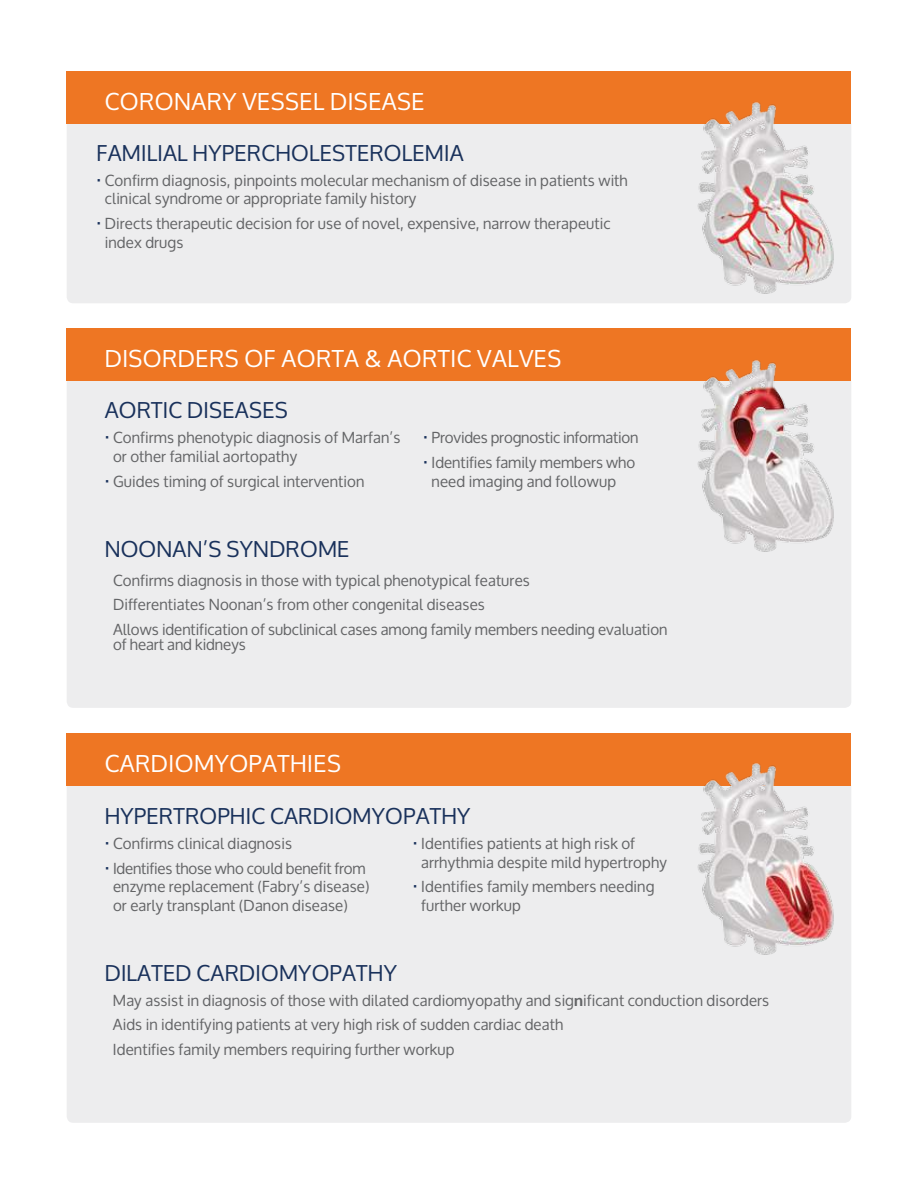
<style>
.page{position:relative;width:918px;height:1188px;background:#fff}
.page>*{position:absolute;margin:0;border:0;box-sizing:border-box;transform-origin:0 0}
.t1{font:23.25px "Oxygen";letter-spacing:.02em;color:#fff}
.t2{font:21.9px "Oxygen";letter-spacing:.01em;color:#19315b}
.t3{font:15.3px/18.3px "Oxygen";letter-spacing:.01em;color:#636466}
.t4{font:15.3px/24.9px "Oxygen";letter-spacing:-.01em;color:#636466}
.s1{font-weight:700}
</style>
<div class="page">
<div style="left:67px;top:123px;width:784px;height:180px;background:#ededee"></div>
<div style="left:67px;top:381px;width:784px;height:327px;background:#ededee"></div>
<div style="left:67px;top:786px;width:784px;height:337px;background:#ededee"></div>
<div style="left:67px;top:71px;width:784px;height:52px;background:#ee7623"></div>
<div style="left:67px;top:329px;width:784px;height:52px;background:#ee7623"></div>
<div style="left:67px;top:733px;width:784px;height:53px;background:#ee7623"></div>
<img style="left:682px;top:102px;width:167px;height:201px">
<img style="left:682px;top:360px;width:167px;height:206px">
<img style="left:682px;top:763px;width:167px;height:206px">
<h1 class="t1" style="left:105px;top:88px;width:321px">CORONARY VESSEL DISEASE</h1>
<h2 class="t2" style="left:97px;top:141px;width:369px">FAMILIAL HYPERCHOLESTEROLEMIA</h2>
<p class="t3" style="left:105px;top:172px;width:525px">Confirm diagnosis, pinpoints molecular mechanism of disease in patients with clinical syndrome or appropriate family history</p>
<p class="t3" style="left:105px;top:215px;width:507px">Directs therapeutic decision for use of novel, expensive, narrow therapeutic index drugs</p>
<h1 class="t1" style="left:105px;top:346px;width:458px">DISORDERS OF AORTA &amp; AORTIC VALVES</h1>
<h2 class="t2" style="left:105px;top:398px;width:185px">AORTIC DISEASES</h2>
<p class="t3" style="left:113px;top:429px;width:289px">Confirms phenotypic diagnosis of Marfan’s or other familial aortopathy</p>
<p class="t3" style="left:113px;top:472px;width:253px">Guides timing of surgical intervention</p>
<p class="t4" style="left:432px;top:426px;width:208px">Provides prognostic information<br>Identifies family members who</p>
<p class="t3" style="left:432px;top:472px;width:186px">need imaging and followup</p>
<h2 class="t2" style="left:105px;top:537px;width:246px">NOONAN’S SYNDROME</h2>
<p class="t3" style="left:113px;top:568px;width:556px;line-height:24.9px">Confirms diagnosis in those with typical phenotypical features<br>Differentiates Noonan’s from other congenital diseases<br>Allows identification of subclinical cases among family members needing evaluation</p>
<p class="t3" style="left:113px;top:636px;width:134px">of heart and kidneys</p>
<h1 class="t1" style="left:105px;top:750px;width:238px">CARDIOMYOPATHIES</h1>
<h2 class="t2" style="left:105px;top:804px;width:367px">HYPERTROPHIC CARDIOMYOPATHY</h2>
<p class="t4" style="left:113px;top:831px;width:254px">Confirms clinical diagnosis<br>Identifies those who could benefit from</p>
<p class="t3" style="left:113px;top:878px;width:258px">enzyme replacement (Fabry’s disease) or early transplant (Danon disease)</p>
<p class="t3" style="left:421px;top:835px;width:247px">Identifies patients at high risk of arrhythmia despite mild hypertrophy</p>
<p class="t3" style="left:421px;top:878px;width:235px">Identifies family members needing further workup</p>
<h2 class="t2" style="left:105px;top:961px;width:294px">DILATED CARDIOMYOPATHY</h2>
<p class="t3" style="left:113px;top:989px;width:658px;line-height:24.5px">May assist in diagnosis of those with dilated cardiomyopathy and sig<span class="s1">n</span>ificant conduction disorders<br>Aids in identifying patients at very high risk of sudden cardiac death<br>Identifies family members requiring further workup</p>
</div>
